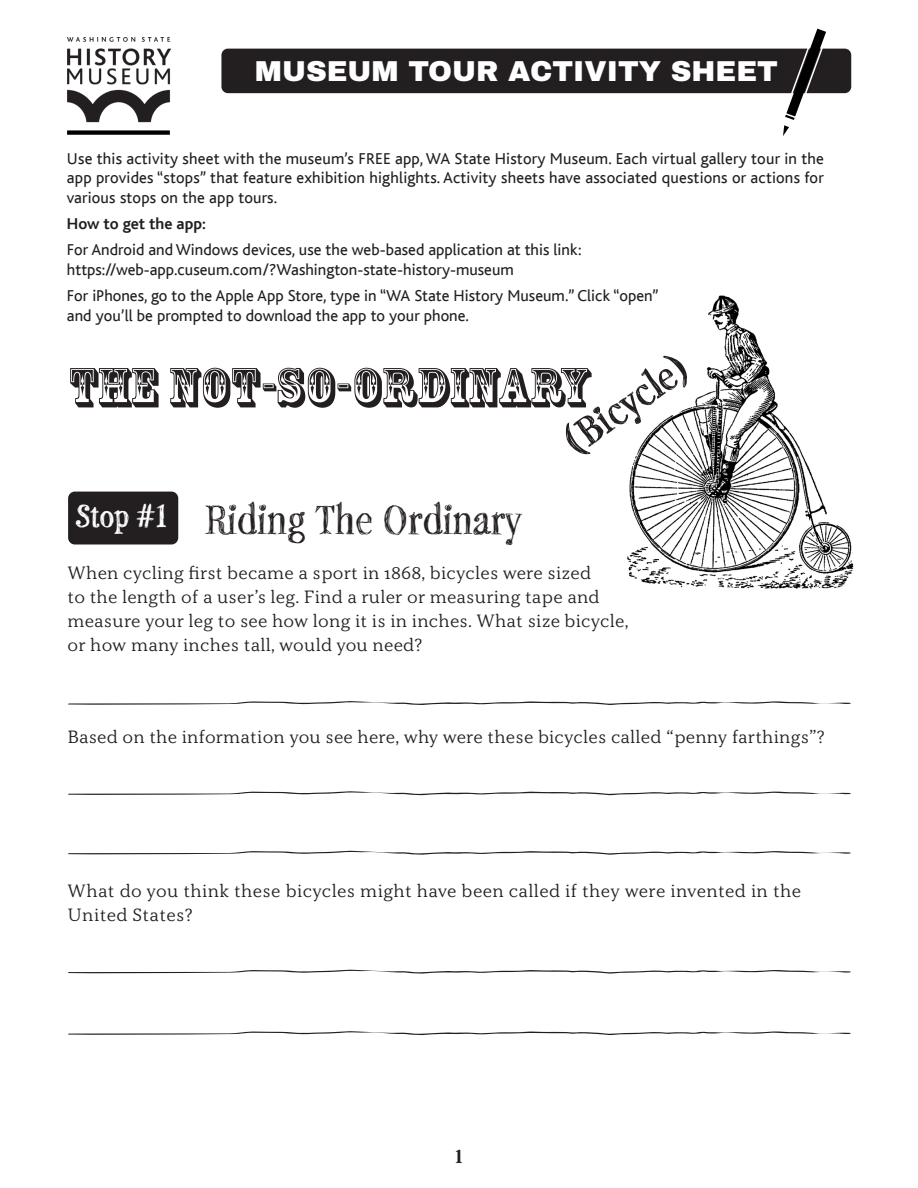
<style>
.page{position:relative;width:918px;height:1188px;background:#fff}
.page>*{position:absolute;margin:0;border:0;box-sizing:border-box;transform-origin:0 0}
.t1{font:52.5px "Rosewood Std";letter-spacing:.01em;color:#231f20}
.t2{font:45px "P22 Stanyan";color:#231f20}
.t3{font:700 44.1px "P22 Stanyan";color:#231f20}
.t4{font:700 34.95px "P22 Stanyan";color:#fff}
.t5{font:900 28.8px "Archivo";color:#fff}
.t6{font:19.5px "Adorn S Serif";color:#231f20}
.t7{font:18px/24px "Kopius";letter-spacing:.01em;color:#231f20}
.t8{font:16.5px/19.5px "Bliss";color:#231f20;text-align:justify}
.t9{font:700 16.5px "Bliss";color:#231f20}
.s1{font-size:37.5px}
</style>
<div class="page">
<img style="left:626px;top:295px;width:228px;height:294px">
<div style="left:221px;top:49px;width:630px;height:44px;background:#231f20;border-radius:6px"></div>
<img style="left:68px;top:37px;width:103px;height:98px">
<svg style="left:783px;top:28px;width:52px;height:108px"></svg>
<div style="left:68px;top:492px;width:110px;height:52px;background:#231f20;border-radius:7px"></div>
<svg style="left:68px;top:791px;width:783px;height:5px"></svg>
<svg style="left:68px;top:851px;width:783px;height:4px"></svg>
<svg style="left:68px;top:970px;width:783px;height:4px"></svg>
<svg style="left:68px;top:1031px;width:783px;height:4px"></svg>
<svg style="left:68px;top:701px;width:783px;height:4px"></svg>
<p class="t5" style="left:255px;top:54px;width:524px">MUSEUM TOUR ACTIVITY SHEET</p>
<p class="t8" style="left:67px;top:149px;width:759px">Use this activity sheet with the museum’s FREE app, WA State History Museum. Each virtual gallery tour in the app provides “stops” that feature exhibition highlights. Activity sheets have associated questions or actions for various stops on the app tours.</p>
<p class="t9" style="left:67px;top:215px;width:141px">How to get the app:</p>
<p class="t8" style="left:67px;top:240px;width:516px">For Android and Windows devices, use the web-based application at this link:</p>
<p class="t8" style="left:67px;top:260px;width:449px">https://web-app.cuseum.com/?Washington-state-history-museum</p>
<p class="t8" style="left:67px;top:286px;width:593px">For iPhones, go to the Apple App Store, type in “WA State History Museum.” Click “open” and you’ll be prompted to download the app to your phone.</p>
<p class="t3" style="left:551px;top:423px;width:145px;rotate:-35deg">(Bicycle)</p>
<p class="t1" style="left:68px;top:357px;width:524px">THE NOT-SO-ORDINARY</p>
<p class="t4" style="left:76px;top:495px;width:95px">Stop <span class="s1">#</span>1</p>
<p class="t2" style="left:205px;top:492px;width:318px">Riding The Ordinary</p>
<p class="t7" style="left:68px;top:560px;width:563px">When cycling first became a sport in 1868, bicycles were sized<br>to the length of a user’s leg. Find a ruler or measuring tape and measure your leg to see how long it is in inches. What size bicycle, or how many inches tall, would you need?</p>
<p class="t7" style="left:68px;top:725px;width:759px">Based on the information you see here, why were these bicycles called “penny farthings”?</p>
<p class="t7" style="left:68px;top:878px;width:735px">What do you think these bicycles might have been called if they were invented in the<br>United States?</p>
<p class="t6" style="left:455px;top:1143px;width:9px">1</p>
</div>
